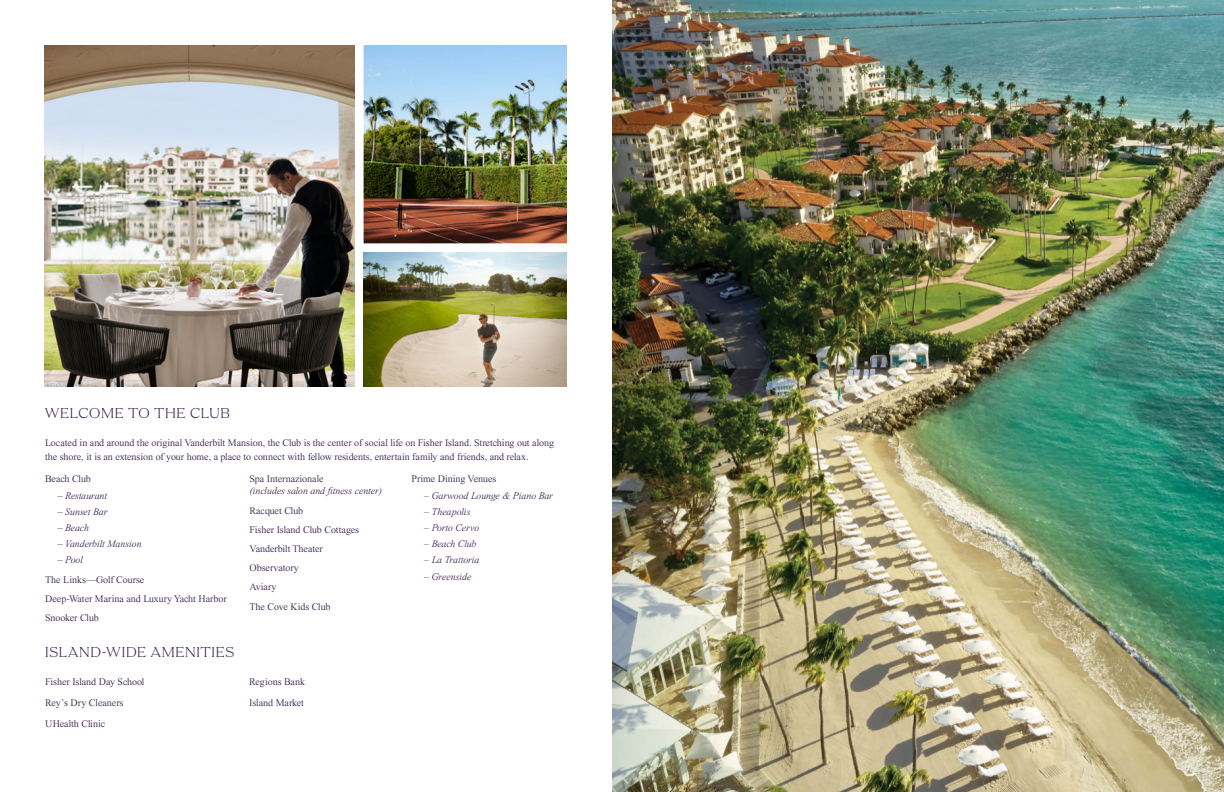
<style>
.page{position:relative;width:1224px;height:792px;background:#fff}
.page>*{position:absolute;margin:0;border:0;box-sizing:border-box;transform-origin:0 0}
.t1{font:300 15px "Apris";letter-spacing:.05em;color:#331a47}
.t2{font:300 10px/19.2px "Times Now";letter-spacing:-.005em;color:#331a47}
.t3{font:italic 300 10px "Times Now";letter-spacing:-.01em;color:#331a47}
.s1{font-style:normal}
.s2{font-style:italic}
</style>
<div class="page">
<img style="left:364px;top:252px;width:203px;height:135px">
<img style="left:364px;top:45px;width:203px;height:198px">
<img style="left:44px;top:45px;width:311px;height:342px">
<img style="left:754px;top:0;width:470px;height:792px">
<img style="left:612px;top:0;width:142px;height:792px">
<h1 class="t1" style="left:45px;top:405px;width:186px">WELCOME TO THE CLUB</h1>
<p class="t2" style="left:45px;top:435px;width:511px;line-height:14px">Located in and around the original Vanderbilt Mansion, the Club is the center of social life on Fisher Island. Stretching out along the shore, it is an extension of your home, a place to connect with fellow residents, entertain family and friends, and relax.</p>
<p class="t2" style="left:45px;top:469px;width:47px">Beach Club</p>
<p class="t3" style="left:58px;top:490px;width:51px"><span class="s1">–</span> Restaurant</p>
<p class="t3" style="left:58px;top:506px;width:51px"><span class="s1">–</span> Sunset Bar</p>
<p class="t3" style="left:58px;top:522px;width:33px"><span class="s1">–</span> Beach</p>
<p class="t3" style="left:58px;top:539px;width:85px"><span class="s1">–</span> Vanderbilt Mansion</p>
<p class="t2" style="left:45px;top:550px;width:183px;text-indent:13px">– <span class="s2">Pool<br></span>The Links—Golf Course<br>Deep-Water Marina and Luxury Yacht Harbor<br>Snooker Club</p>
<p class="t2" style="left:250px;top:469px;width:76px">Spa Internazionale</p>
<p class="t3" style="left:250px;top:486px;width:134px">(includes salon and fitness center)</p>
<p class="t2" style="left:250px;top:501px;width:111px">Racquet Club<br>Fisher Island Club Cottages<br>Vanderbilt Theater<br>Observatory<br>Aviary<br>The Cove Kids Club</p>
<h1 class="t1" style="left:45px;top:644px;width:190px">ISLAND-WIDE AMENITIES</h1>
<p class="t2" style="left:45px;top:671px;width:101px;line-height:21.2px">Fisher Island Day School<br>Rey’s Dry Cleaners<br>UHealth Clinic</p>
<p class="t2" style="left:249px;top:671px;width:57px;line-height:21.2px">Regions Bank<br>Island Market</p>
<p class="t2" style="left:412px;top:469px;width:86px">Prime Dining Venues</p>
<p class="t3" style="left:424px;top:490px;width:130px">– Garwood Lounge &amp; Piano Bar</p>
<p class="t3" style="left:424px;top:506px;width:48px">– Theapolis</p>
<p class="t3" style="left:424px;top:522px;width:57px">– Porto Cervo</p>
<p class="t3" style="left:424px;top:539px;width:54px">– Beach Club</p>
<p class="t3" style="left:424px;top:555px;width:57px">– La Trattoria</p>
<p class="t3" style="left:424px;top:571px;width:49px">– Greenside</p>
</div>
